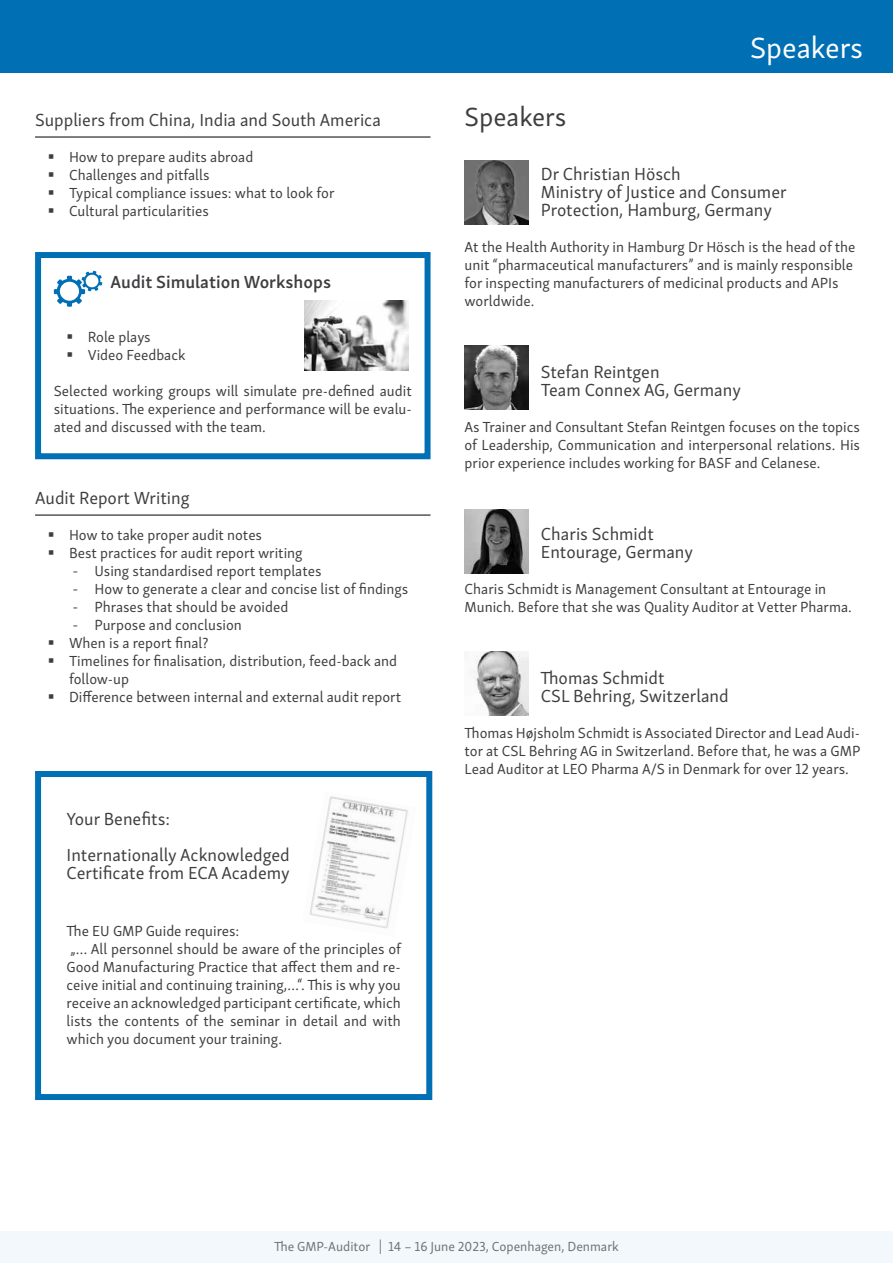
<style>
.page{position:relative;width:893px;height:1263px;background:#fff}
.page>*{position:absolute;margin:0;border:0;box-sizing:border-box;transform-origin:0 0}
.t1{font:30px "Skolar Sans Latn";color:#fff}
.t2{font:27px "Skolar Sans Latn";color:#3e3d40}
.t3{font:18px/18px "Skolar Sans Latn";color:#3e3d40}
.t4{font:600 18px "Skolar Sans Latn";color:#3e3d40}
.t5{font:15px/18px "Skolar Sans Latn";color:#3e3d40}
.t6{font:13.5px "Skolar Sans Latn";color:#707172}
.s1{font-family:"Myriad Pro"}
</style>
<div class="page">
<div style="left:0;top:0;width:893px;height:72px;background:#006fb4"></div>
<hr style="left:35px;top:137px;width:396px;height:1px;background:#000">
<hr style="left:35px;top:515px;width:396px;height:1px;background:#000">
<svg style="left:54px;top:271px;width:49px;height:36px"></svg>
<div style="left:35px;top:252px;width:396px;height:207px;border:6px solid #006fb4"></div>
<div style="left:35px;top:771px;width:397px;height:329px;border:6px solid #006fb4"></div>
<img style="left:465px;top:160px;width:63px;height:65px">
<img style="left:465px;top:345px;width:63px;height:65px">
<img style="left:465px;top:509px;width:63px;height:65px">
<img style="left:474px;top:651px;width:54px;height:65px">
<div style="left:0;top:1231px;width:893px;height:32px;background:#f2f8fb"></div>
<img style="left:304px;top:300px;width:105px;height:70px">
<img style="left:309px;top:796px;width:99px;height:133px">
<p class="t3" style="left:35px;top:109px;width:347px">Suppliers from China, India and South America</p>
<p class="t5" style="left:69px;top:147px;width:267px">How to prepare audits abroad<br>Challenges and pitfalls<br>Typical compliance issues: what to look for<br>Cultural particularities</p>
<p class="t4" style="left:110px;top:267px;width:222px">Audit Simulation Workshops</p>
<p class="t5" style="left:88px;top:327px;width:99px">Role plays<br>Video Feedback</p>
<p class="t5" style="left:54px;top:381px;width:359px;text-align:justify">Selected working groups will simulate pre-defined audit situations. The experience and performance will be evalu&shy;ated and discussed with the team.</p>
<p class="t3" style="left:35px;top:487px;width:156px">Audit Report Writing</p>
<p class="t5" style="left:69px;top:525px;width:235px">How to take proper audit notes<br>Best practices for audit report writing</p>
<p class="t5" style="left:73px;top:561px;width:250px"><span class="s1">-</span> Using standardised report templates</p>
<p class="t5" style="left:73px;top:579px;width:337px"><span class="s1">-</span> How to generate a clear and concise list of findings</p>
<p class="t5" style="left:73px;top:597px;width:217px"><span class="s1">-</span> Phrases that should be avoided</p>
<p class="t5" style="left:69px;top:615px;width:334px"><span class="s1">-</span> Purpose and conclusion<br>When is a report final?<br>Timelines for finalisation, distribution, feed-back and follow-up<br>Difference between internal and external audit report</p>
<p class="t3" style="left:67px;top:799px;width:225px;line-height:36px">Your Benefits:<br>Internationally Acknowledged</p>
<p class="t3" style="left:67px;top:862px;width:225px">Certificate from ECA Academy</p>
<p class="t5" style="left:67px;top:921px;width:336px">The EU GMP Guide requires:<br>„… All personnel should be aware of the principles of Good Manufacturing Practice that affect them and re&shy;ceive initial and continuing training,…“. This is why you receive an acknowledged participant certificate, which lists the contents of the seminar in detail and with which you document your training.</p>
<h1 class="t1" style="left:750px;top:25px;width:115px">Speakers</h1>
<h2 class="t2" style="left:465px;top:96px;width:103px">Speakers</h2>
<p class="t3" style="left:541px;top:163px;width:247px">Dr Christian Hösch<br>Ministry of Justice and Consumer<br>Protection, Hamburg, Germany</p>
<p class="t5" style="left:465px;top:237px;width:392px">At the Health Authority in Hamburg Dr Hösch is the head of the unit “pharmaceutical manufacturers” and is mainly responsible for inspecting manufacturers of medicinal products and APIs worldwide.</p>
<p class="t3" style="left:541px;top:361px;width:202px">Stefan Reintgen<br>Team Connex AG, Germany</p>
<p class="t5" style="left:465px;top:417px;width:397px;text-align:justify">As Trainer and Consultant Stefan Reintgen focuses on the topics of Leadership, Communication and interpersonal relations. His prior experience includes working for BASF and Celanese.</p>
<p class="t3" style="left:541px;top:523px;width:154px">Charis Schmidt<br>Entourage, Germany</p>
<p class="t5" style="left:465px;top:579px;width:389px">Charis Schmidt is Management Consultant at Entourage in<br>Munich. Before that she was Quality Auditor at Vetter Pharma.</p>
<p class="t3" style="left:540px;top:667px;width:190px">Thomas Schmidt<br>CSL Behring, Switzerland</p>
<p class="t5" style="left:465px;top:723px;width:397px;text-align:justify">Thomas Højsholm Schmidt is Associated Director and Lead Audi&shy;tor at CSL Behring AG in Switzerland. Before that, he was a GMP Lead Auditor at LEO Pharma A/S in Denmark for over 12 years.</p>
<p class="t6" style="left:274px;top:1236px;width:346px">The GMP-Auditor | 14 – 16 June 2023, Copenhagen, Denmark</p>
</div>
